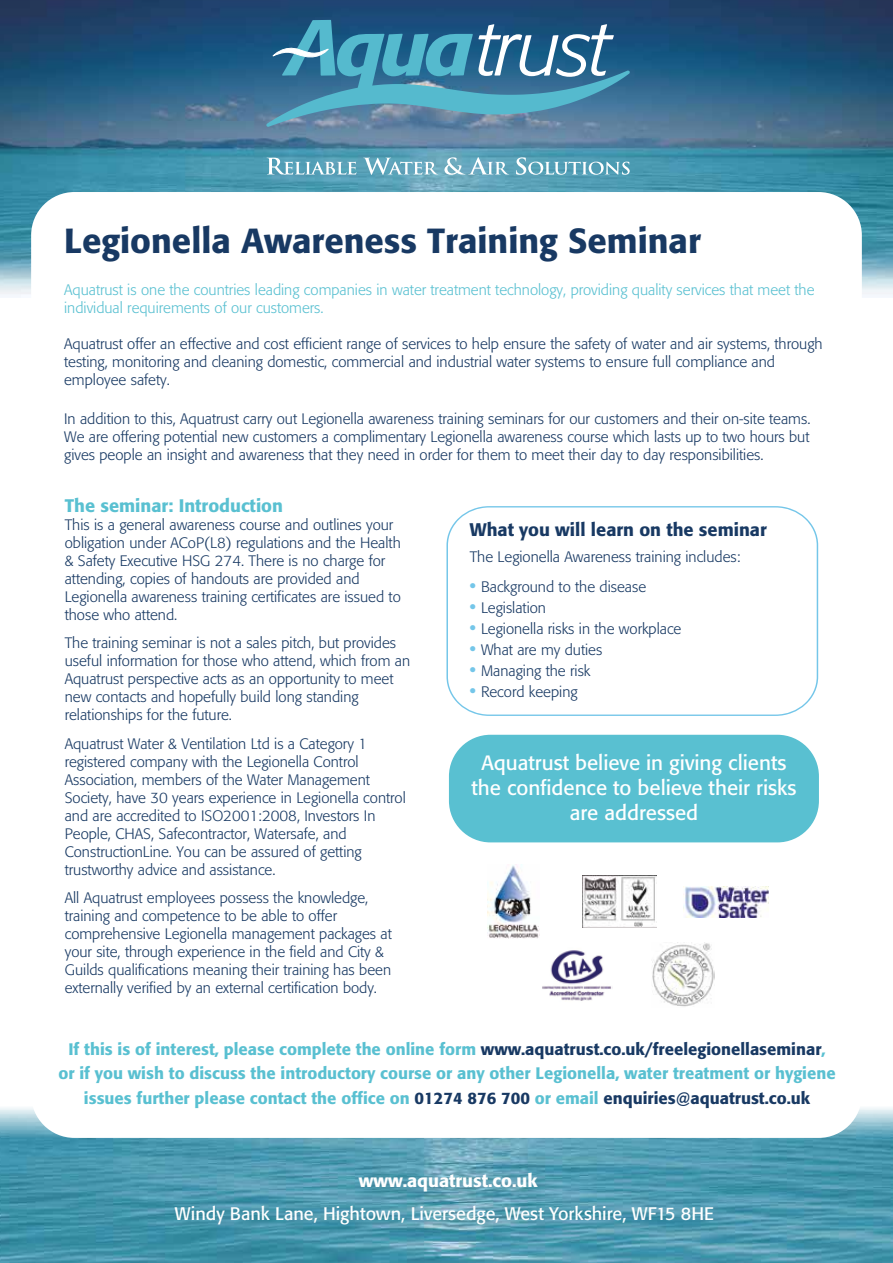
<style>
.page{position:relative;width:893px;height:1263px;background:#fff}
.page>*{position:absolute;margin:0;border:0;box-sizing:border-box;transform-origin:0 0}
.t1{font:500 34.5px "Formata";color:#183963}
.t2{font:20.55px/24.6px "Formata";color:#fff;text-align:center}
.t3{font:18px "Formata";color:#fff}
.t4{font:500 18px "Formata";color:#183963}
.t5{font:500 18px "Formata";color:#59c0d1}
.t6{font:500 18px "Formata";color:#fff}
.t7{font:500 16.5px/24.6px "Formata";color:#59c0d1;text-align:center}
.t8{font:300 15px/18px "Formata";color:#183963}
.t9{font:300 15px/18px "Formata";color:#59c0d1}
.s1{font-weight:500;font-size:18px;color:#74c6e9}
.s2{color:#183963}
</style>
<div class="page">
<div style="left:449px;top:735px;width:370px;height:107px;background:#59c0d1;border-radius:42px"></div>
<img style="left:0;top:0;width:893px;height:297px">
<div style="left:31px;top:192px;width:831px;height:230px;background:#fff;border-radius:43px"></div>
<img style="left:0;top:1182px;width:893px;height:81px">
<svg style="left:0;top:1108px;width:893px;height:74px;background:#539eb4"></svg>
<div style="left:31px;top:908px;width:831px;height:230px;background:#fff;border-radius:43px"></div>
<svg style="left:446px;top:506px;width:372px;height:210px"></svg>
<svg style="left:266px;top:20px;width:364px;height:107px;background:#4987a7"></svg>
<svg style="left:267px;top:158px;width:89px;height:17px"></svg>
<svg style="left:363px;top:158px;width:75px;height:17px"></svg>
<svg style="left:444px;top:157px;width:65px;height:18px"></svg>
<svg style="left:516px;top:157px;width:114px;height:18px;background:#79b4c6"></svg>
<img style="left:0;top:1186px;width:893px;height:65px">
<img style="left:204px;top:1153px;width:497px;height:65px">
<img style="left:583px;top:876px;width:74px;height:52px">
<img style="left:487px;top:865px;width:52px;height:74px">
<img style="left:684px;top:887px;width:85px;height:30px">
<img style="left:652px;top:942px;width:63px;height:65px">
<img style="left:542px;top:950px;width:71px;height:51px">
<h1 class="t1" style="left:64px;top:219px;width:638px">Legionella Awareness Training Seminar</h1>
<p class="t9" style="left:64px;top:280px;width:752px">Aquatrust is one the countries leading companies in water treatment technology, providing quality services that meet the individual requirements of our customers.</p>
<p class="t8" style="left:64px;top:334px;width:760px">Aquatrust offer an effective and cost efficient range of services to help ensure the safety of water and air systems, through testing, monitoring and cleaning domestic, commercial and industrial water systems to ensure full compliance and employee safety.</p>
<p class="t8" style="left:64px;top:409px;width:748px;text-align:justify">In addition to this, Aquatrust carry out Legionella awareness training seminars for our customers and their on-site teams.<br>We are offering potential new customers a complimentary Legionella awareness course which lasts up to two hours but gives people an insight and awareness that they need in order for them to meet their day to day responsibilities.</p>
<p class="t5" style="left:65px;top:494px;width:220px">The seminar: Introduction</p>
<p class="t8" style="left:65px;top:515px;width:338px">This is a general awareness course and outlines your obligation under ACoP(L8) regulations and the Health &amp; Safety Executive HSG 274. There is no charge for attending, copies of handouts are provided and Legionella awareness training certificates are issued to those who attend.</p>
<p class="t8" style="left:65px;top:634px;width:347px">The training seminar is not a sales pitch, but provides useful information for those who attend, which from an Aquatrust perspective acts as an opportunity to meet new contacts and hopefully build long standing relationships for the future.</p>
<p class="t8" style="left:65px;top:734px;width:343px">Aquatrust Water &amp; Ventilation Ltd is a Category 1 registered company with the Legionella Control Association, members of the Water Management Society, have 30 years experience in Legionella control and are accredited to ISO2001:2008, Investors In People, CHAS, Safecontractor, Watersafe, and ConstructionLine. You can be assured of getting trustworthy advice and assistance.</p>
<p class="t8" style="left:65px;top:889px;width:328px">All Aquatrust employees possess the knowledge, training and competence to be able to offer comprehensive Legionella management packages at your site, through experience in the field and City &amp; Guilds qualifications meaning their training has been externally verified by an external certification body.</p>
<p class="t4" style="left:470px;top:519px;width:298px">What you will learn on the seminar</p>
<p class="t8" style="left:470px;top:547px;width:272px">The Legionella Awareness training includes:</p>
<p class="t8" style="left:470px;top:577px;width:178px"><span class="s1">•</span> Background to the disease</p>
<p class="t8" style="left:470px;top:598px;width:78px"><span class="s1">•</span> Legislation</p>
<p class="t8" style="left:470px;top:619px;width:213px"><span class="s1">•</span> Legionella risks in the workplace</p>
<p class="t8" style="left:470px;top:640px;width:134px"><span class="s1">•</span> What are my duties</p>
<p class="t8" style="left:470px;top:661px;width:122px"><span class="s1">•</span> Managing the risk</p>
<p class="t8" style="left:470px;top:683px;width:109px"><span class="s1">•</span> Record keeping</p>
<h2 class="t2" style="left:472px;top:751px;width:326px">Aquatrust believe in giving clients the confidence to believe their risks are addressed</h2>
<p class="t7" style="left:58px;top:1036px;width:779px">If this is of interest, please complete the online form <span class="s2">www.aquatrust.co.uk/freelegionellaseminar</span>, or if you wish to discuss the introductory course or any other Legionella, water treatment or hygiene issues further please contact the office on <span class="s2">01274 876 700</span> or email <span class="s2">enquiries@aquatrust.co.uk</span></p>
<p class="t6" style="left:359px;top:1169px;width:180px">www.aquatrust.co.uk</p>
<p class="t3" style="left:175px;top:1203px;width:541px">Windy Bank Lane, Hightown, Liversedge, West Yorkshire, WF15 8HE</p>
</div>
